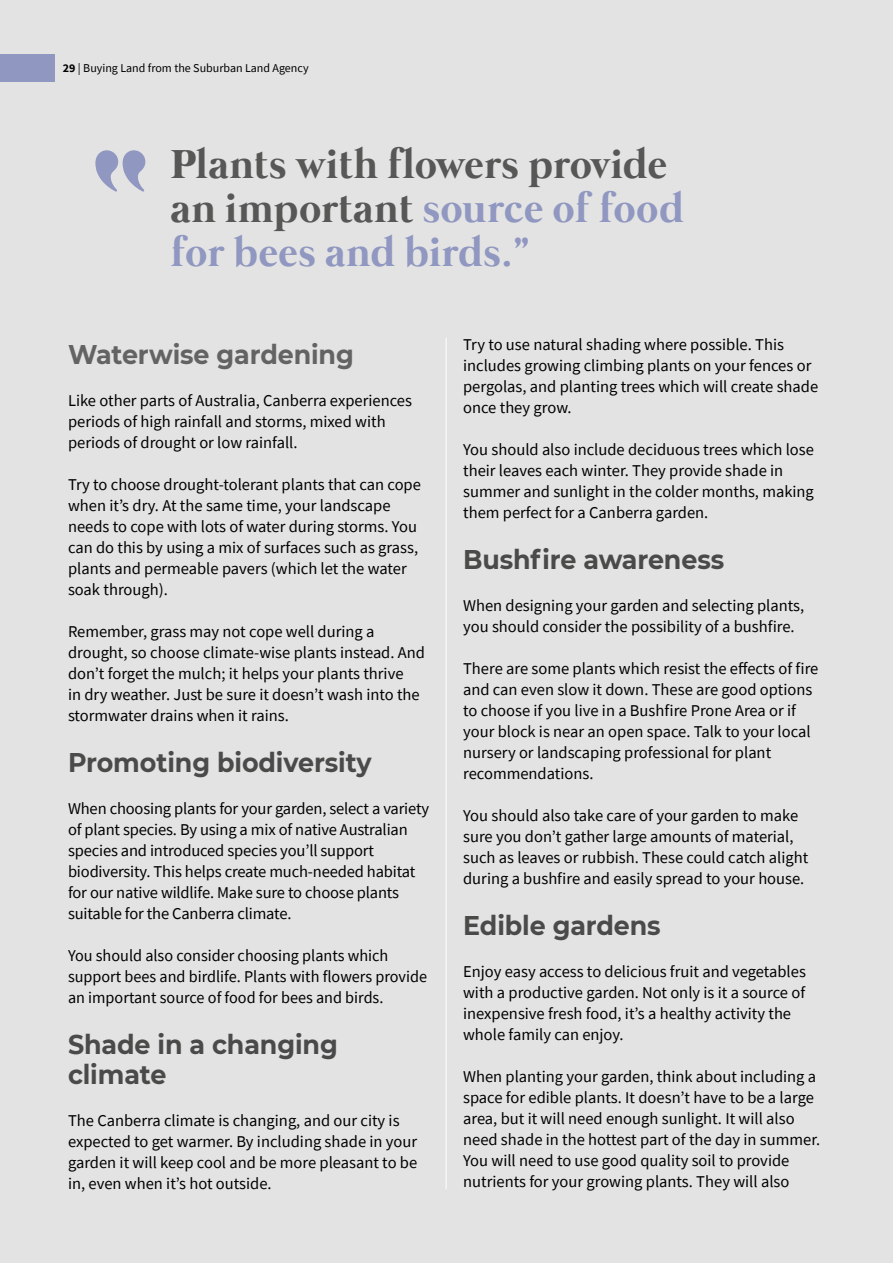
<style>
.page{position:relative;width:893px;height:1263px;background:#e3e3e3}
.page>*{position:absolute;margin:0;border:0;box-sizing:border-box;transform-origin:0 0}
.t1{font:700 159.75px "Mermaid";color:#9097c0}
.t2{font:700 41.55px/43.8px "Mermaid";letter-spacing:.02em;color:#575756}
.t3{font:700 41.55px "Mermaid";letter-spacing:.02em;color:#9097c0}
.t4{font:700 27px/30px "Montserrat";letter-spacing:-.005em;color:#4a4a49;scale:.94 1}
.t5{font:700 27px "Montserrat";letter-spacing:-.005em;color:#646363;scale:.94 1}
.t6{font:16.5px/21px "Source Sans Pro";color:#000}
.t7{font:12px "Source Sans Pro";color:#000}
.s1{font-weight:700}
.s2{color:#9097c0}
</style>
<div class="page">
<div style="left:0;top:54px;width:54px;height:27px;background:#9097c0"></div>
<hr style="left:446px;top:338px;width:1px;height:851px;background:#fff">
<p class="t7" style="left:63px;top:60px;width:247px"><span class="s1">29</span> | Buying Land from the Suburban Land Agency</p>
<h1 class="t1" style="left:87px;top:116px;width:69px">“</h1>
<h2 class="t2" style="left:171px;top:145px;width:514px">Plants with flowers provide an important <span class="s2">source of food</span></h2>
<h2 class="t3" style="left:171px;top:228px;width:361px">for bees and birds.”</h2>
<h3 class="t5" style="left:68px;top:335px;width:306px">Waterwise gardening</h3>
<p class="t6" style="left:68px;top:390px;width:345px">Like other parts of Australia, Canberra experiences periods of high rainfall and storms, mixed with periods of drought or low rainfall.</p>
<p class="t6" style="left:68px;top:474px;width:354px">Try to choose drought-tolerant plants that can cope when it’s dry. At the same time, your landscape needs to cope with lots of water during storms. You can do this by using a mix of surfaces such as grass, plants and permeable pavers (which let the water soak through).</p>
<p class="t6" style="left:68px;top:621px;width:358px">Remember, grass may not cope well during a drought, so choose climate-wise plants instead. And don’t forget the mulch; it helps your plants thrive<br>in dry weather. Just be sure it doesn’t wash into the stormwater drains when it rains.</p>
<h3 class="t4" style="left:68px;top:746px;width:324px">Promoting biodiversity</h3>
<p class="t6" style="left:68px;top:798px;width:363px">When choosing plants for your garden, select a variety of plant species. By using a mix of native Australian species and introduced species you’ll support biodiversity. This helps create much-needed habitat for our native wildlife. Make sure to choose plants suitable for the Canberra climate.</p>
<p class="t6" style="left:68px;top:945px;width:361px">You should also consider choosing plants which support bees and birdlife. Plants with flowers provide an important source of food for bees and birds.</p>
<h3 class="t4" style="left:68px;top:1028px;width:289px">Shade in a changing climate</h3>
<p class="t6" style="left:68px;top:1110px;width:351px">The Canberra climate is changing, and our city is expected to get warmer. By including shade in your garden it will keep cool and be more pleasant to be in, even when it’s hot outside.</p>
<p class="t6" style="left:463px;top:334px;width:357px">Try to use natural shading where possible. This includes growing climbing plants on your fences or pergolas, and planting trees which will create shade once they grow.</p>
<p class="t6" style="left:463px;top:439px;width:352px">You should also include deciduous trees which lose their leaves each winter. They provide shade in summer and sunlight in the colder months, making them perfect for a Canberra garden.</p>
<h3 class="t4" style="left:463px;top:543px;width:279px">Bushfire awareness</h3>
<p class="t6" style="left:463px;top:595px;width:343px">When designing your garden and selecting plants, you should consider the possibility of a bushfire.</p>
<p class="t6" style="left:463px;top:658px;width:357px">There are some plants which resist the effects of fire and can even slow it down. These are good options to choose if you live in a Bushfire Prone Area or if your block is near an open space. Talk to your local nursery or landscaping professional for plant recommendations.</p>
<p class="t6" style="left:463px;top:805px;width:347px">You should also take care of your garden to make sure you don’t gather large amounts of material, such as leaves or rubbish. These could catch alight during a bushfire and easily spread to your house.</p>
<h3 class="t4" style="left:463px;top:909px;width:212px">Edible gardens</h3>
<p class="t6" style="left:463px;top:961px;width:344px">Enjoy easy access to delicious fruit and vegetables with a productive garden. Not only is it a source of inexpensive fresh food, it’s a healthy activity the whole family can enjoy.</p>
<p class="t6" style="left:463px;top:1066px;width:359px">When planting your garden, think about including a space for edible plants. It doesn’t have to be a large area, but it will need enough sunlight. It will also need shade in the hottest part of the day in summer.<br>You will need to use good quality soil to provide nutrients for your growing plants. They will also</p>
</div>
